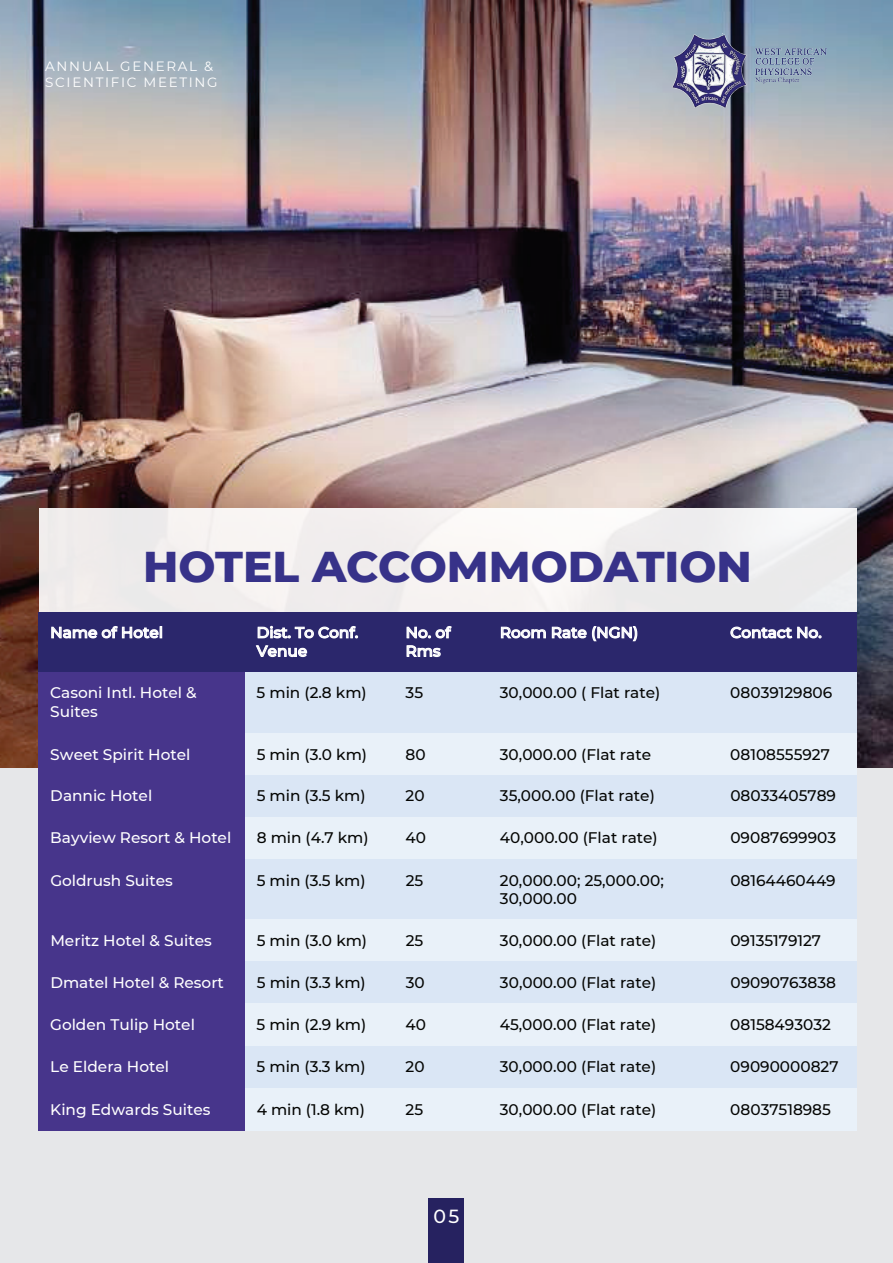
<style>
.page{position:relative;width:893px;height:1263px;background:#e6e7e9}
.page>*{position:absolute;margin:0;border:0;box-sizing:border-box;transform-origin:0 0}
.t1{font:800 43.95px "Montserrat";color:#373289}
.t2{font:500 18.9px "Montserrat";color:#fff}
.t3{font:500 15.3px/18.6px "Montserrat";color:#040503}
.t4{font:500 15.3px/18.6px "Montserrat";color:#fff}
.t5{font:500 15px/18.6px "Montserrat";color:#fff}
.t6{font:13.5px/16.2px "Montserrat";letter-spacing:.125em;color:#fff}
</style>
<div class="page">
<div style="left:429px;top:1198px;width:35px;height:65px;background:#262260"></div>
<img style="left:0;top:0;width:893px;height:768px">
<div style="left:40px;top:508px;width:817px;height:434px;background:#f1eeee"></div>
<div style="left:38px;top:612px;width:207px;height:61px;background:#2b276c"></div>
<div style="left:245px;top:612px;width:149px;height:61px;background:#2b276c"></div>
<div style="left:394px;top:612px;width:94px;height:61px;background:#2b276c"></div>
<div style="left:488px;top:612px;width:230px;height:61px;background:#2b276c"></div>
<div style="left:718px;top:612px;width:139px;height:61px;background:#2b276c"></div>
<div style="left:38px;top:673px;width:207px;height:60px;background:#47358b"></div>
<div style="left:245px;top:673px;width:149px;height:60px;background:#dae6f5"></div>
<div style="left:394px;top:673px;width:94px;height:60px;background:#dae6f5"></div>
<div style="left:488px;top:673px;width:230px;height:60px;background:#dae6f5"></div>
<div style="left:718px;top:673px;width:139px;height:60px;background:#dae6f5"></div>
<div style="left:38px;top:733px;width:207px;height:42px;background:#47358b"></div>
<div style="left:245px;top:733px;width:149px;height:42px;background:#e9f1f9"></div>
<div style="left:394px;top:733px;width:94px;height:42px;background:#e9f1f9"></div>
<div style="left:488px;top:733px;width:230px;height:42px;background:#e9f1f9"></div>
<div style="left:718px;top:733px;width:139px;height:42px;background:#e9f1f9"></div>
<div style="left:38px;top:775px;width:207px;height:42px;background:#47358b"></div>
<div style="left:245px;top:775px;width:149px;height:42px;background:#dae6f5"></div>
<div style="left:394px;top:775px;width:94px;height:42px;background:#dae6f5"></div>
<div style="left:488px;top:775px;width:230px;height:42px;background:#dae6f5"></div>
<div style="left:718px;top:775px;width:139px;height:42px;background:#dae6f5"></div>
<div style="left:38px;top:817px;width:207px;height:42px;background:#47358b"></div>
<div style="left:245px;top:817px;width:149px;height:42px;background:#e9f1f9"></div>
<div style="left:394px;top:817px;width:94px;height:42px;background:#e9f1f9"></div>
<div style="left:488px;top:817px;width:230px;height:42px;background:#e9f1f9"></div>
<div style="left:718px;top:817px;width:139px;height:42px;background:#e9f1f9"></div>
<div style="left:38px;top:859px;width:207px;height:61px;background:#47358b"></div>
<div style="left:245px;top:859px;width:149px;height:61px;background:#dae6f5"></div>
<div style="left:394px;top:859px;width:94px;height:61px;background:#dae6f5"></div>
<div style="left:488px;top:859px;width:230px;height:61px;background:#dae6f5"></div>
<div style="left:718px;top:859px;width:139px;height:61px;background:#dae6f5"></div>
<div style="left:38px;top:920px;width:207px;height:42px;background:#47358b"></div>
<div style="left:245px;top:920px;width:149px;height:42px;background:#e9f1f9"></div>
<div style="left:394px;top:920px;width:94px;height:42px;background:#e9f1f9"></div>
<div style="left:488px;top:920px;width:230px;height:42px;background:#e9f1f9"></div>
<div style="left:718px;top:920px;width:139px;height:42px;background:#e9f1f9"></div>
<div style="left:38px;top:962px;width:207px;height:42px;background:#47358b"></div>
<div style="left:245px;top:962px;width:149px;height:42px;background:#dae6f5"></div>
<div style="left:394px;top:962px;width:94px;height:42px;background:#dae6f5"></div>
<div style="left:488px;top:962px;width:230px;height:42px;background:#dae6f5"></div>
<div style="left:718px;top:962px;width:139px;height:42px;background:#dae6f5"></div>
<div style="left:38px;top:1004px;width:207px;height:42px;background:#47358b"></div>
<div style="left:245px;top:1004px;width:149px;height:42px;background:#e9f1f9"></div>
<div style="left:394px;top:1004px;width:94px;height:42px;background:#e9f1f9"></div>
<div style="left:488px;top:1004px;width:230px;height:42px;background:#e9f1f9"></div>
<div style="left:718px;top:1004px;width:139px;height:42px;background:#e9f1f9"></div>
<div style="left:38px;top:1046px;width:207px;height:42px;background:#47358b"></div>
<div style="left:245px;top:1046px;width:149px;height:42px;background:#dae6f5"></div>
<div style="left:394px;top:1046px;width:94px;height:42px;background:#dae6f5"></div>
<div style="left:488px;top:1046px;width:230px;height:42px;background:#dae6f5"></div>
<div style="left:718px;top:1046px;width:139px;height:42px;background:#dae6f5"></div>
<div style="left:38px;top:1088px;width:207px;height:42px;background:#47358b"></div>
<div style="left:245px;top:1088px;width:149px;height:42px;background:#e9f1f9"></div>
<div style="left:394px;top:1088px;width:94px;height:42px;background:#e9f1f9"></div>
<div style="left:488px;top:1088px;width:230px;height:42px;background:#e9f1f9"></div>
<div style="left:718px;top:1088px;width:139px;height:42px;background:#e9f1f9"></div>
<svg style="left:51px;top:626px;width:111px;height:13px"></svg>
<svg style="left:255px;top:625px;width:104px;height:33px"></svg>
<svg style="left:406px;top:626px;width:46px;height:32px"></svg>
<svg style="left:500px;top:626px;width:138px;height:16px"></svg>
<svg style="left:730px;top:626px;width:92px;height:13px"></svg>
<img style="left:673px;top:34px;width:153px;height:73px">
<p class="t6" style="left:45px;top:57px;width:174px">ANNUAL GENERAL &amp;<br>SCIENTIFIC MEETING</p>
<h1 class="t1" style="left:143px;top:535px;width:610px">HOTEL ACCOMMODATION</h1>
<p class="t5" style="left:50px;top:622px;width:114px">Name of Hotel</p>
<p class="t5" style="left:257px;top:622px;width:103px">Dist. To Conf.<br>Venue</p>
<p class="t5" style="left:406px;top:622px;width:46px">No. of<br>Rms</p>
<p class="t5" style="left:500px;top:622px;width:140px">Room Rate (NGN)</p>
<p class="t5" style="left:730px;top:622px;width:93px">Contact No.</p>
<p class="t4" style="left:50px;top:683px;width:148px">Casoni Intl. Hotel &amp;<br>Suites</p>
<p class="t3" style="left:257px;top:683px;width:112px">5 min (2.8 km)</p>
<p class="t3" style="left:406px;top:683px;width:19px">35</p>
<p class="t3" style="left:500px;top:683px;width:162px">30,000.00 ( Flat rate)</p>
<p class="t3" style="left:730px;top:683px;width:103px">08039129806</p>
<p class="t4" style="left:50px;top:744px;width:142px">Sweet Spirit Hotel</p>
<p class="t3" style="left:257px;top:744px;width:112px">5 min (3.0 km)</p>
<p class="t3" style="left:406px;top:744px;width:22px">80</p>
<p class="t3" style="left:500px;top:744px;width:153px">30,000.00 (Flat rate</p>
<p class="t3" style="left:730px;top:744px;width:101px">08108555927</p>
<p class="t4" style="left:50px;top:786px;width:104px">Dannic Hotel</p>
<p class="t3" style="left:257px;top:786px;width:110px">5 min (3.5 km)</p>
<p class="t3" style="left:406px;top:786px;width:20px">20</p>
<p class="t3" style="left:500px;top:786px;width:156px">35,000.00 (Flat rate)</p>
<p class="t3" style="left:730px;top:786px;width:107px">08033405789</p>
<p class="t4" style="left:50px;top:828px;width:183px">Bayview Resort &amp; Hotel</p>
<p class="t3" style="left:257px;top:828px;width:113px">8 min (4.7 km)</p>
<p class="t3" style="left:406px;top:828px;width:22px">40</p>
<p class="t3" style="left:500px;top:828px;width:159px">40,000.00 (Flat rate)</p>
<p class="t3" style="left:730px;top:828px;width:107px">09087699903</p>
<p class="t4" style="left:50px;top:870px;width:124px">Goldrush Suites</p>
<p class="t3" style="left:257px;top:870px;width:110px">5 min (3.5 km)</p>
<p class="t3" style="left:406px;top:870px;width:19px">25</p>
<p class="t3" style="left:500px;top:870px;width:165px">20,000.00; 25,000.00;<br>30,000.00</p>
<p class="t3" style="left:730px;top:870px;width:107px">08164460449</p>
<p class="t4" style="left:50px;top:930px;width:163px">Meritz Hotel &amp; Suites</p>
<p class="t3" style="left:257px;top:930px;width:112px">5 min (3.0 km)</p>
<p class="t3" style="left:406px;top:930px;width:19px">25</p>
<p class="t3" style="left:500px;top:930px;width:158px">30,000.00 (Flat rate)</p>
<p class="t3" style="left:730px;top:930px;width:92px">09135179127</p>
<p class="t4" style="left:50px;top:972px;width:175px">Dmatel Hotel &amp; Resort</p>
<p class="t3" style="left:257px;top:972px;width:110px">5 min (3.3 km)</p>
<p class="t3" style="left:406px;top:972px;width:20px">30</p>
<p class="t3" style="left:500px;top:972px;width:158px">30,000.00 (Flat rate)</p>
<p class="t3" style="left:730px;top:972px;width:107px">09090763838</p>
<p class="t4" style="left:50px;top:1015px;width:146px">Golden Tulip Hotel</p>
<p class="t3" style="left:257px;top:1015px;width:111px">5 min (2.9 km)</p>
<p class="t3" style="left:406px;top:1015px;width:22px">40</p>
<p class="t3" style="left:500px;top:1015px;width:158px">45,000.00 (Flat rate)</p>
<p class="t3" style="left:730px;top:1015px;width:102px">08158493032</p>
<p class="t4" style="left:50px;top:1056px;width:120px">Le Eldera Hotel</p>
<p class="t3" style="left:257px;top:1056px;width:110px">5 min (3.3 km)</p>
<p class="t3" style="left:406px;top:1056px;width:20px">20</p>
<p class="t3" style="left:500px;top:1056px;width:158px">30,000.00 (Flat rate)</p>
<p class="t3" style="left:730px;top:1056px;width:110px">09090000827</p>
<p class="t4" style="left:50px;top:1099px;width:162px">King Edwards Suites</p>
<p class="t3" style="left:257px;top:1099px;width:110px">4 min (1.8 km)</p>
<p class="t3" style="left:406px;top:1099px;width:19px">25</p>
<p class="t3" style="left:500px;top:1099px;width:158px">30,000.00 (Flat rate)</p>
<p class="t3" style="left:730px;top:1099px;width:102px">08037518985</p>
<p class="t2" style="left:433px;top:1203px;width:27px">05</p>
</div>
